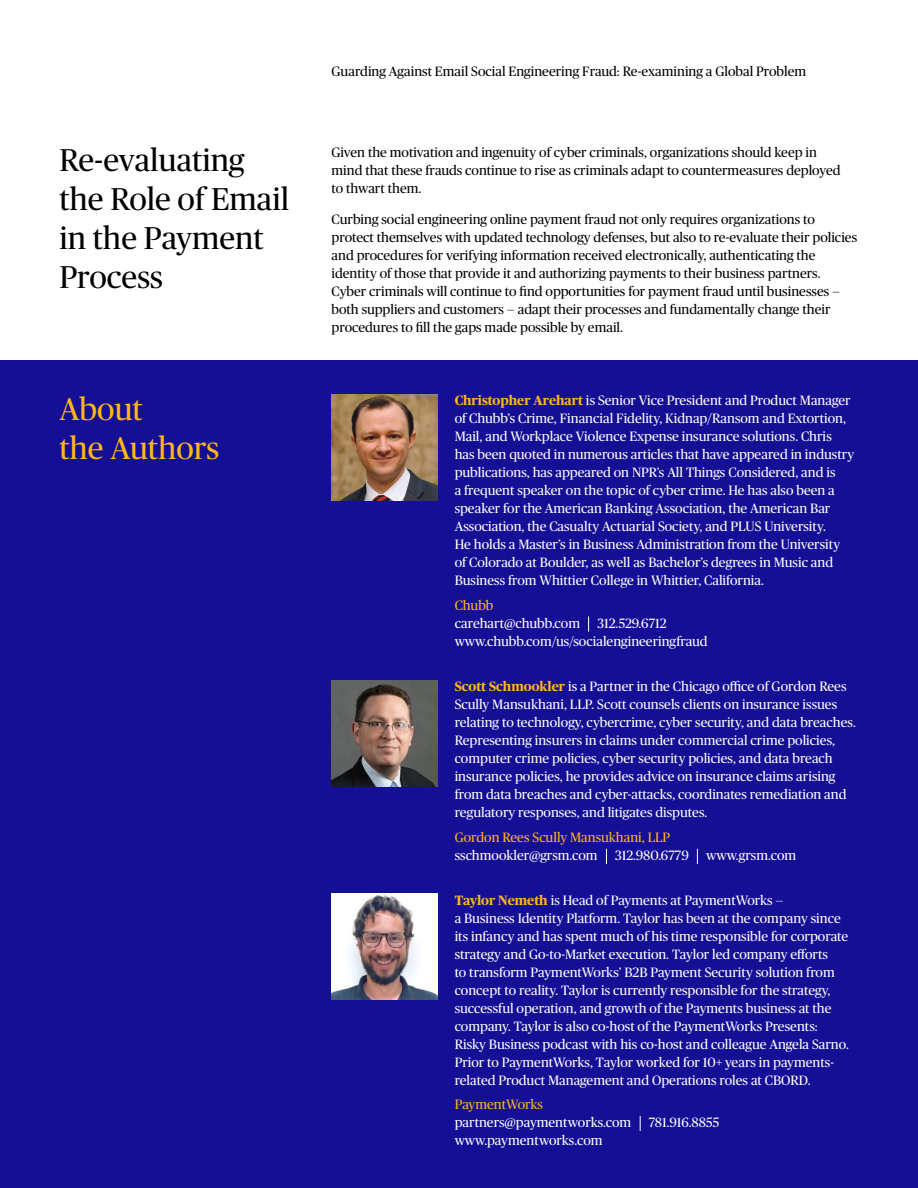
<style>
.page{position:relative;width:918px;height:1188px;background:#fff}
.page>*{position:absolute;margin:0;border:0;box-sizing:border-box;transform-origin:0 0}
.t1{font:31.5px/39px "Chubb Publico";color:#000}
.t2{font:31.5px/39px "Chubb Publico";color:#ffb617}
.Body{font:13.5px/18px "Chubb Publico";color:#fff}
.Body-2{font:13.5px/18px "Chubb Publico";color:#000}
.Body-3{font:13.5px/18px "Chubb Publico";color:#ffb617}
.s1{font-weight:700;color:#ffb617}
.s2{color:#ffb617}
.s3{color:#fff}
</style>
<div class="page">
<div style="left:0;top:361px;width:918px;height:827px;background:#150f96"></div>
<img style="left:332px;top:394px;width:105px;height:106px">
<svg style="left:588px;top:616px;width:1px;height:16px"></svg>
<img style="left:332px;top:681px;width:105px;height:105px">
<svg style="left:606px;top:849px;width:1px;height:15px"></svg>
<svg style="left:697px;top:849px;width:1px;height:15px"></svg>
<img style="left:332px;top:894px;width:105px;height:106px">
<svg style="left:640px;top:1116px;width:1px;height:15px"></svg>
<p class="Body-2" style="left:332px;top:61px;width:476px">Guarding Against Email Social Engineering Fraud: Re-examining a Global Problem</p>
<h1 class="t1" style="left:59px;top:139px;width:231px">Re-evaluating the Role of Email in the Payment<br>Process</h1>
<p class="Body-2" style="left:332px;top:142px;width:511px">Given the motivation and ingenuity of cyber criminals, organizations should keep in mind that these frauds continue to rise as criminals adapt to countermeasures deployed to thwart them.</p>
<p class="Body-2" style="left:332px;top:210px;width:527px">Curbing social engineering online payment fraud not only requires organizations to protect themselves with updated technology defenses, but also to re-evaluate their policies and procedures for verifying information received electronically, authenticating the identity of those that provide it and authorizing payments to their business partners.<br>Cyber criminals will continue to find opportunities for payment fraud until businesses — both suppliers and customers — adapt their processes and fundamentally change their procedures to fill the gaps made possible by email.</p>
<h1 class="t2" style="left:59px;top:387px;width:161px">About<br>the Authors</h1>
<p class="Body" style="left:455px;top:391px;width:401px"><span class="s1">Christopher Arehart</span> is Senior Vice President and Product Manager of Chubb’s Crime, Financial Fidelity, Kidnap/Ransom and Extortion, Mail, and Workplace Violence Expense insurance solutions. Chris has been quoted in numerous articles that have appeared in industry publications, has appeared on NPR’s All Things Considered, and is<br>a frequent speaker on the topic of cyber crime. He has also been a speaker for the American Banking Association, the American Bar Association, the Casualty Actuarial Society, and PLUS University.<br>He holds a Master’s in Business Administration from the University of Colorado at Boulder, as well as Bachelor’s degrees in Music and Business from Whittier College in Whittier, California.</p>
<p class="Body" style="left:455px;top:595px;width:127px"><span class="s2">Chubb </span>carehart@chubb.com</p>
<p class="Body" style="left:455px;top:613px;width:255px;text-indent:143px">312.529.6712 www.chubb.com/us/socialengineeringfraud</p>
<p class="Body" style="left:455px;top:677px;width:403px"><span class="s1">Scott Schmookler</span> is a Partner in the Chicago office of Gordon Rees Scully Mansukhani, LLP. Scott counsels clients on insurance issues relating to technology, cybercrime, cyber security, and data breaches.<br>Representing insurers in claims under commercial crime policies, computer crime policies, cyber security policies, and data breach insurance policies, he provides advice on insurance claims arising from data breaches and cyber-attacks, coordinates remediation and regulatory responses, and litigates disputes.</p>
<p class="Body-3" style="left:455px;top:828px;width:217px">Gordon Rees Scully Mansukhani, LLP <span class="s3">sschmookler@grsm.com</span></p>
<p class="Body" style="left:615px;top:846px;width:75px">312.980.6779</p>
<p class="Body" style="left:706px;top:846px;width:92px">www.grsm.com</p>
<p class="Body" style="left:455px;top:890px;width:396px"><span class="s1">Taylor Nemeth</span> is Head of Payments at PaymentWorks —<br>a Business Identity Platform. Taylor has been at the company since its infancy and has spent much of his time responsible for corporate strategy and Go-to-Market execution. Taylor led company efforts<br>to transform PaymentWorks’ B2B Payment Security solution from concept to reality. Taylor is currently responsible for the strategy, successful operation, and growth of the Payments business at the company. Taylor is also co-host of the PaymentWorks Presents:<br>Risky Business podcast with his co-host and colleague Angela Sarno.<br>Prior to PaymentWorks, Taylor worked for 10+ years in payments&shy;related Product Management and Operations roles at CBORD.</p>
<p class="Body" style="left:455px;top:1095px;width:178px"><span class="s2">PaymentWorks </span>partners@paymentworks.com</p>
<p class="Body" style="left:649px;top:1113px;width:72px">781.916.8855</p>
<p class="Body" style="left:455px;top:1131px;width:149px">www.paymentworks.com</p>
</div>
